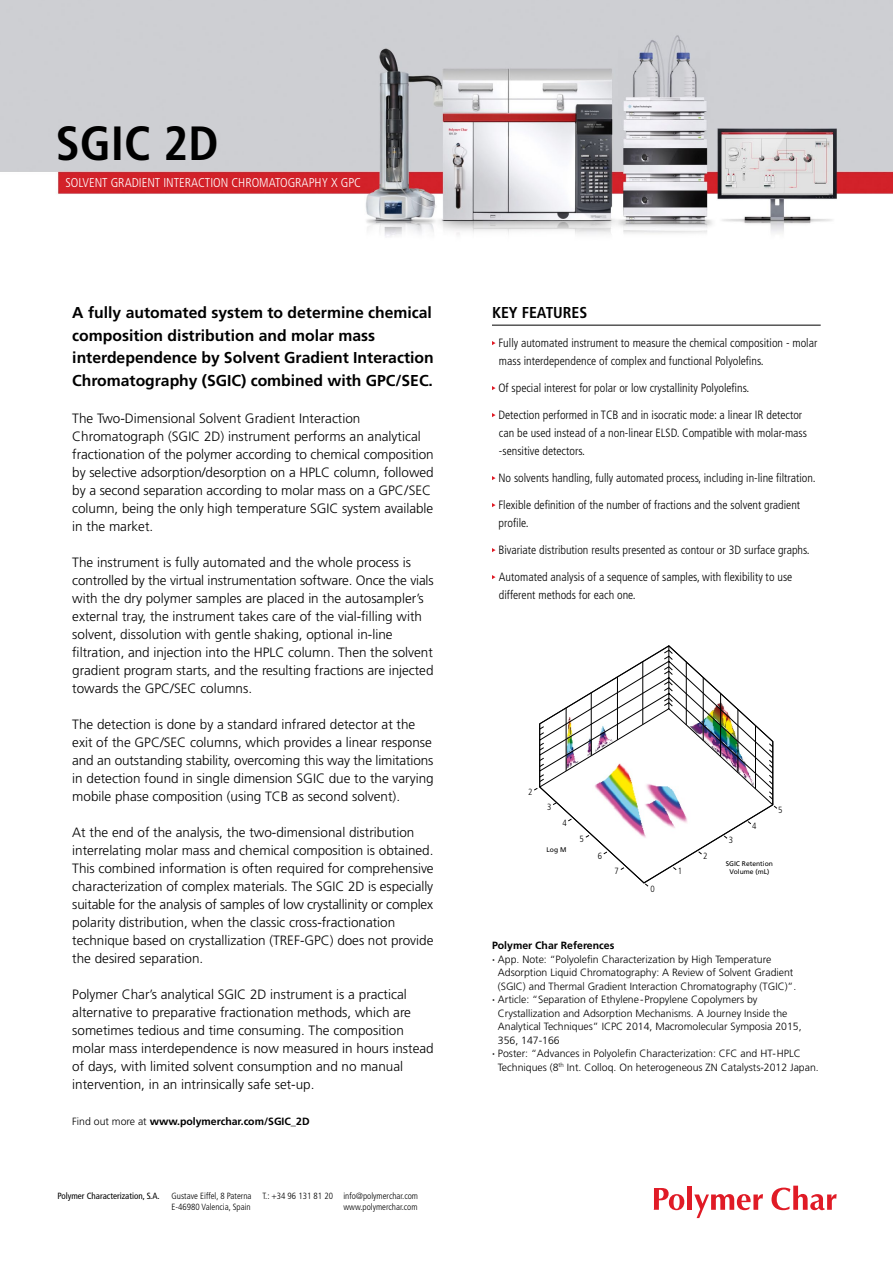
<style>
.page{position:relative;width:893px;height:1263px;background:#fff}
.page>*{position:absolute;margin:0;border:0;box-sizing:border-box;transform-origin:0 0}
.t1{font:700 condensed 48px "Frutiger LT Std";color:#000}
.t2{font:700 15.75px/22.5px "Frutiger LT Std";color:#000}
.t3{font:700 condensed 15.75px "Frutiger LT Std";color:#000}
.t4{font:300 13.5px/18px "Frutiger LT Std";color:#000}
.t5{font:300 condensed 12.75px "Frutiger LT Std";color:#fff}
.t6{font:300 condensed 12px/18px "Frutiger LT Std";color:#000}
.t7{font:300 10.5px "Frutiger LT Std";color:#000}
.t8{font:700 10.5px "Frutiger LT Std";color:#000}
.t9{font:300 condensed 9px/10.8px "Frutiger LT Std";color:#000}
.t10{font:condensed 9px "Frutiger LT Std";color:#000}
.t11{font:6.75px/8.1px "Frutiger LT Std";color:#000;text-align:center}
.s1{font-weight:300}
.s2{font-weight:700}
</style>
<div class="page">
<img style="left:0;top:0;width:893px;height:237px">
<svg style="left:654px;top:1188px;width:30px;height:22px"></svg>
<div style="left:687px;top:1186px;width:5px;height:24px;background:#e01b26"></div>
<svg style="left:694px;top:1194px;width:69px;height:24px"></svg>
<svg style="left:771px;top:1185px;width:66px;height:25px"></svg>
<svg style="left:492px;top:341px;width:4px;height:4px"></svg>
<svg style="left:492px;top:386px;width:4px;height:4px"></svg>
<svg style="left:492px;top:413px;width:4px;height:4px"></svg>
<hr style="left:492px;top:325px;width:329px;height:1px;background:#000">
<svg style="left:539px;top:645px;width:235px;height:239px"></svg>
<h1 class="t1" style="left:56px;top:115px;width:164px">SGIC 2D</h1>
<p class="t5" style="left:65px;top:175px;width:297px">SOLVENT GRADIENT INTERACTION CHROMATOGRAPHY X GPC</p>
<p class="t2" style="left:72px;top:301px;width:363px">A fully automated system to determine chemical composition distribution and molar mass interdependence by Solvent Gradient Interaction Chromatography (SGIC) combined with GPC/SEC.</p>
<p class="t4" style="left:72px;top:409px;width:363px">The Two-Dimensional Solvent Gradient Interaction Chromatograph (SGIC 2D) instrument performs an analytical fractionation of the polymer according to chemical composition by selective adsorption/desorption on a HPLC column, followed by a second separation according to molar mass on a GPC/SEC column, being the only high temperature SGIC system available in the market.</p>
<p class="t4" style="left:72px;top:553px;width:363px">The instrument is fully automated and the whole process is controlled by the virtual instrumentation software. Once the vials with the dry polymer samples are placed in the autosampler’s external tray, the instrument takes care of the vial-filling with solvent, dissolution with gentle shaking, optional in-line filtration, and injection into the HPLC column. Then the solvent gradient program starts, and the resulting fractions are injected towards the GPC/SEC columns.</p>
<p class="t4" style="left:72px;top:715px;width:363px">The detection is done by a standard infrared detector at the exit of the GPC/SEC columns, which provides a linear response and an outstanding stability, overcoming this way the limitations in detection found in single dimension SGIC due to the varying mobile phase composition (using TCB as second solvent).</p>
<p class="t4" style="left:72px;top:823px;width:363px">At the end of the analysis, the two-dimensional distribution interrelating molar mass and chemical composition is obtained.<br>This combined information is often required for comprehensive characterization of complex materials. The SGIC 2D is especially suitable for the analysis of samples of low crystallinity or complex polarity distribution, when the classic cross-fractionation technique based on crystallization (TREF-GPC) does not provide the desired separation.</p>
<p class="t4" style="left:72px;top:985px;width:363px">Polymer Char’s analytical SGIC 2D instrument is a practical alternative to preparative fractionation methods, which are sometimes tedious and time consuming. The composition molar mass interdependence is now measured in hours instead of days, with limited solvent consumption and no manual intervention, in an intrinsically safe set-up.</p>
<p class="t8" style="left:72px;top:1115px;width:239px"><span class="s1">Find out more at</span> www.polymerchar.com/SGIC_2D</p>
<p class="t10" style="left:57px;top:1191px;width:104px">Polymer Characterization, S.A.</p>
<p class="t9" style="left:171px;top:1191px;width:82px">Gustave Eiffel, 8 Paterna<br>E-46980 Valencia, Spain</p>
<p class="t9" style="left:262px;top:1191px;width:157px;text-align:right">T.: +34 96 131 81 20 info@polymerchar.com www.polymerchar.com</p>
<p class="t3" style="left:492px;top:303px;width:97px">KEY FEATURES</p>
<p class="t6" style="left:498px;top:334px;width:320px">Fully automated instrument to measure the chemical composition - molar mass interdependence of complex and functional Polyolefins.</p>
<p class="t6" style="left:498px;top:379px;width:252px">Of special interest for polar or low crystallinity Polyolefins.</p>
<p class="t6" style="left:498px;top:406px;width:310px">Detection performed in TCB and in isocratic mode: a linear IR detector can be used instead of a non-linear ELSD. Compatible with molar-mass -sensitive detectors.</p>
<p class="t6" style="left:498px;top:469px;width:319px">No solvents handling, fully automated process, including in-line filtration.</p>
<p class="t6" style="left:498px;top:496px;width:303px">Flexible definition of the number of fractions and the solvent gradient profile.</p>
<p class="t6" style="left:498px;top:541px;width:313px">Bivariate distribution results presented as contour or 3D surface graphs.</p>
<p class="t6" style="left:499px;top:568px;width:295px">Automated analysis of a sequence of samples, with flexibility to use different methods for each one.</p>
<p class="t9" style="left:528px;top:786px;width:6px">2</p>
<p class="t9" style="left:547px;top:802px;width:6px">3</p>
<p class="t9" style="left:562px;top:817px;width:6px">4</p>
<p class="t11" style="left:547px;top:845px;width:21px">Log M</p>
<p class="t9" style="left:579px;top:834px;width:6px">5</p>
<p class="t9" style="left:598px;top:850px;width:6px">6</p>
<p class="t9" style="left:614px;top:866px;width:6px">7</p>
<p class="t9" style="left:650px;top:883px;width:6px">0</p>
<p class="t9" style="left:678px;top:866px;width:6px">1</p>
<p class="t9" style="left:703px;top:851px;width:6px">2</p>
<p class="t9" style="left:729px;top:835px;width:6px">3</p>
<p class="t9" style="left:752px;top:821px;width:6px">4</p>
<p class="t9" style="left:778px;top:804px;width:6px">5</p>
<p class="t11" style="left:726px;top:860px;width:49px">SGIC Retention<br>Volume (mL)</p>
<p class="t8" style="left:492px;top:939px;width:124px">Polymer Char References</p>
<p class="t7" style="left:492px;top:953px;width:281px"><span class="s2">·</span> App. Note: “Polyolefin Characterization by High Temperature</p>
<p class="t7" style="left:498px;top:967px;width:297px">Adsorption Liquid Chromatography: A Review of Solvent Gradient</p>
<p class="t7" style="left:498px;top:980px;width:300px">(SGIC) and Thermal Gradient Interaction Chromatography (TGIC)”.</p>
<p class="t7" style="left:492px;top:994px;width:267px"><span class="s2">·</span> Article: “Separation of Ethylene-Propylene Copolymers by</p>
<p class="t7" style="left:498px;top:1007px;width:291px">Crystallization and Adsorption Mechanisms. A Journey Inside the</p>
<p class="t7" style="left:498px;top:1021px;width:305px">Analytical Techniques” ICPC 2014, Macromolecular Symposia 2015,</p>
<p class="t7" style="left:498px;top:1034px;width:63px">356, 147-166</p>
<p class="t7" style="left:492px;top:1048px;width:310px"><span class="s2">·</span> Poster: “Advances in Polyolefin Characterization: CFC and HT-HPLC</p>
<p class="t7" style="left:498px;top:1061px;width:322px">Techniques (8<sup>th</sup> Int. Colloq. On heterogeneous ZN Catalysts-2012 Japan.</p>
</div>
